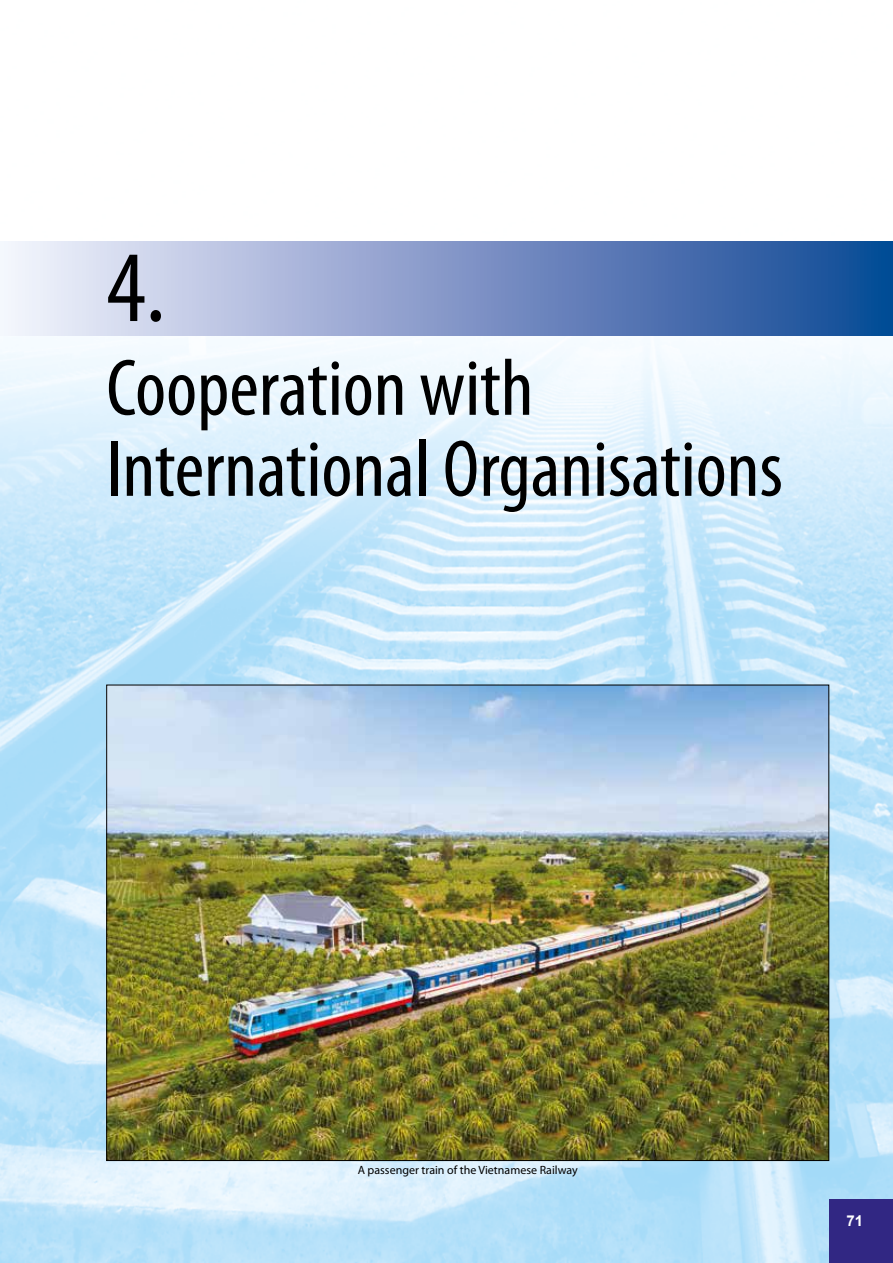
<style>
.page{position:relative;width:893px;height:1263px;background:#fff}
.page>*{position:absolute;margin:0;border:0;box-sizing:border-box;transform-origin:0 0}
.t1{font:condensed 102px "Myriad Pro";color:#000}
.t2{font:condensed 81px/81px "Myriad Pro";color:#000}
.t3{font:700 15px "Arial";color:#fff}
.t4{font:12px "Myriad Pro";color:#000}
</style>
<div class="page">
<img style="left:0;top:241px;width:893px;height:1022px">
<div style="left:829px;top:1199px;width:64px;height:64px;background:#312783"></div>
<img style="left:108px;top:687px;width:719px;height:472px">
<div style="left:0;top:242px;width:893px;height:93px;background:linear-gradient(to right,#f8f2fe,#0e4494)"></div>
<p class="t1" style="left:106px;top:226px;width:61px">4.</p>
<p class="t2" style="left:106px;top:347px;width:678px">Cooperation with<br>International Organisations</p>
<p class="t4" style="left:358px;top:1163px;width:222px">A passenger train of the Vietnamese Railway</p>
<p class="t3" style="left:847px;top:1210px;width:18px">71</p>
</div>
